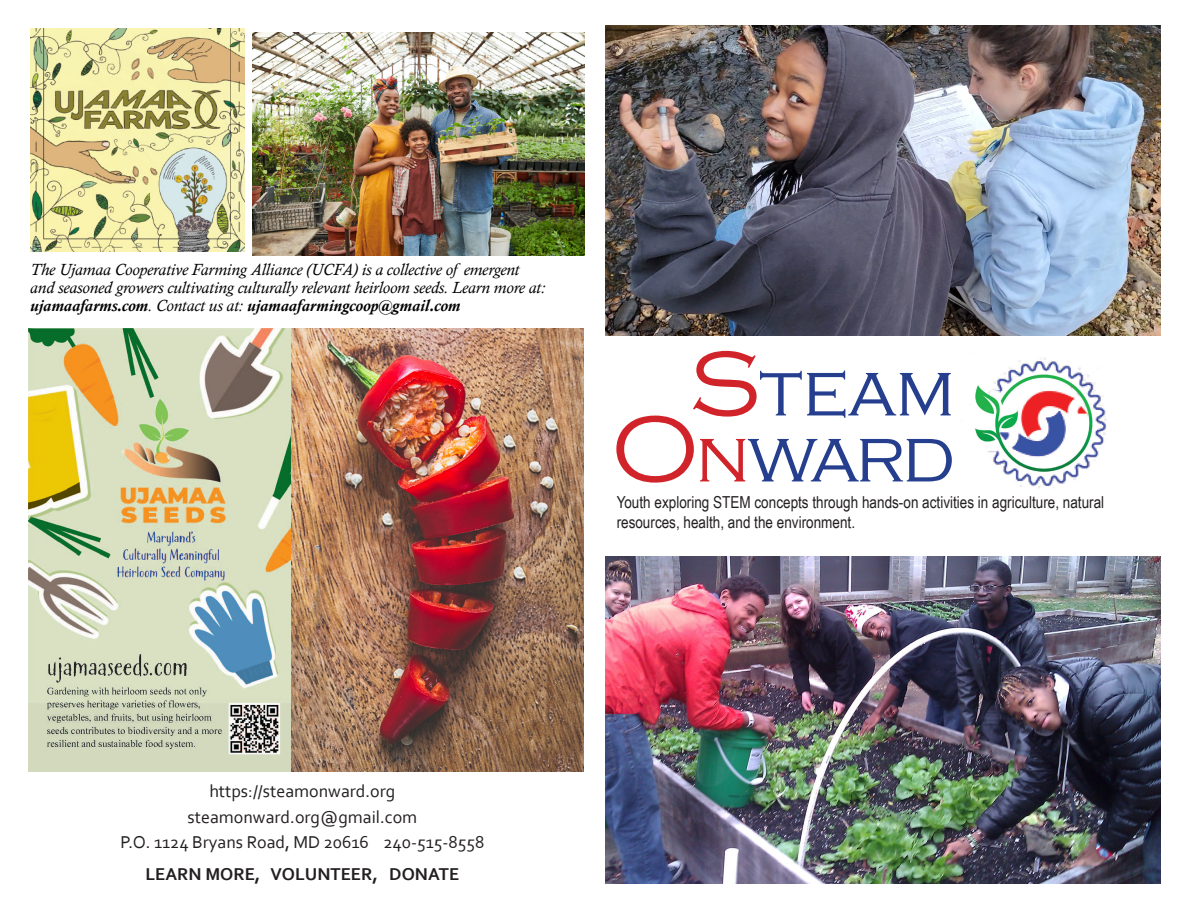
<style>
.page{position:relative;width:1188px;height:918px;background:#fff}
.page>*{position:absolute;margin:0;border:0;box-sizing:border-box;transform-origin:0 0}
.t1{font:300 77.7px "Copperplate Gothic";letter-spacing:-.025em;color:#253f8e}
.t2{font:18px "Corbel";color:#231f20}
.t3{font:700 18px "Corbel";color:#231f20}
.t4{font:italic 16.5px/18px "Calisto";color:#000}
.t5{font:16.5px/19.8px "Arial Narrow";color:#231f20}
.s1{font-weight:700}
.s2{font-size:95.25px;color:#d1232a}
.s3{font-size:97.2px;color:#d1232a}
.s4{color:#d1232a}
</style>
<div class="page">
<img style="left:606px;top:556px;width:555px;height:328px">
<img style="left:606px;top:26px;width:555px;height:309px">
<img style="left:975px;top:358px;width:132px;height:130px">
<img style="left:30px;top:28px;width:214px;height:223px">
<img style="left:253px;top:32px;width:331px;height:223px">
<img style="left:29px;top:329px;width:262px;height:443px">
<img style="left:291px;top:329px;width:292px;height:443px">
<p class="t4" style="left:30px;top:260px;width:517px">The Ujamaa Cooperative Farming Alliance (UCFA) is a collective of emergent and seasoned growers cultivating culturally relevant heirloom seeds. Learn more at: <span class="s1">ujamaafarms.com</span>. Contact us at: <span class="s1">ujamaafarmingcoop@gmail.com</span></p>
<p class="t1" style="left:689px;top:348px;width:268px"><span class="s2">S</span>team</p>
<p class="t1" style="left:611px;top:414px;width:346px"><span class="s3">O</span><span class="s4">n</span>ward</p>
<p class="t5" style="left:617px;top:492px;width:489px">Youth exploring STEM concepts through hands-on activities in agriculture, natural resources, health, and the environment.</p>
<p class="t2" style="left:209px;top:780px;width:188px">https://steamonward.org</p>
<p class="t2" style="left:188px;top:806px;width:231px">steamonward.org@gmail.com</p>
<p class="t2" style="left:121px;top:831px;width:365px">P.O. 1124 Bryans Road, MD 20616 240-515-8558</p>
<p class="t3" style="left:145px;top:863px;width:315px">LEARN MORE, VOLUNTEER, DONATE</p>
</div>
